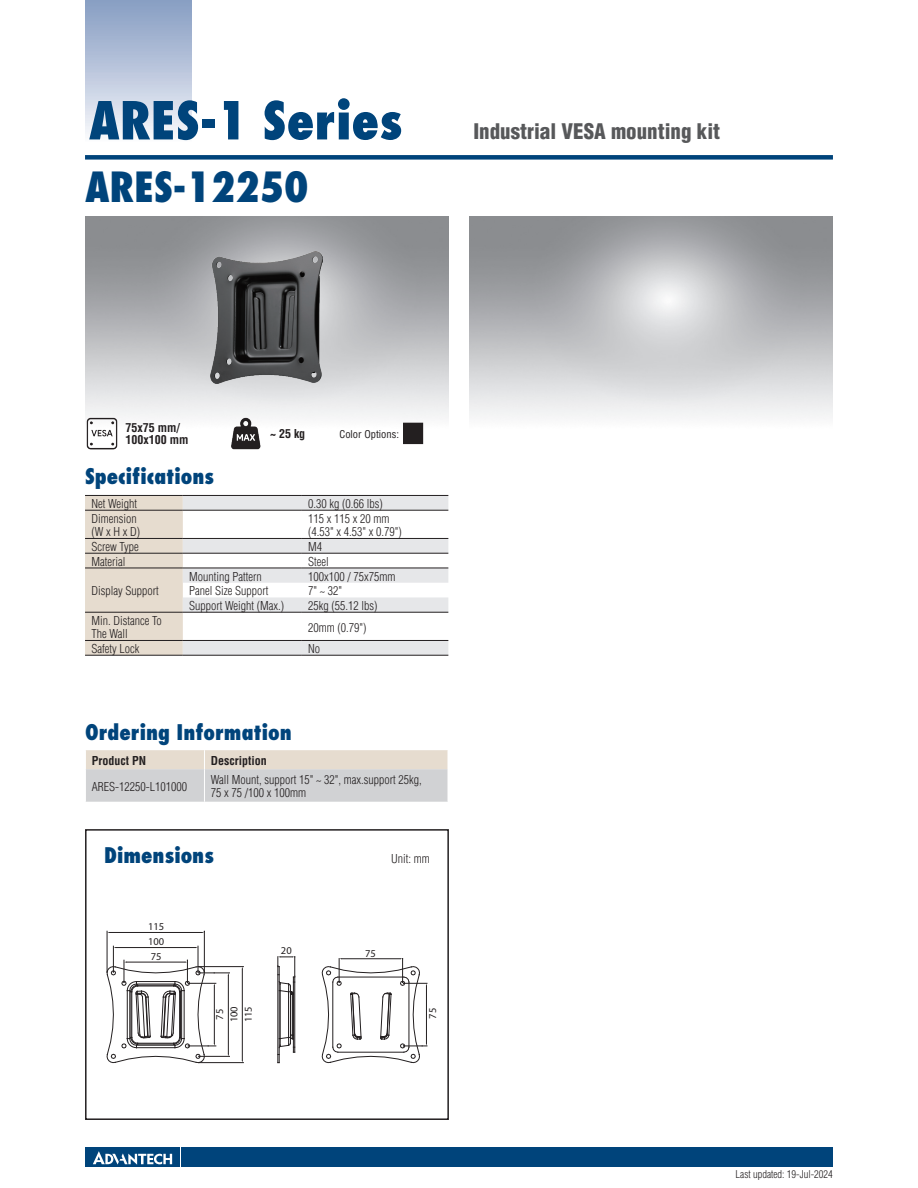
<style>
.page{position:relative;width:918px;height:1188px;background:#fff}
.page>*{position:absolute;margin:0;border:0;box-sizing:border-box;transform-origin:0 0}
.t1{font:800 condensed 51px "Futura";color:#00447b}
.t2{font:800 condensed 40.5px "Futura";color:#00447b}
.t3{font:800 condensed 21px "Futura";color:#00447b}
.t4{font:900 condensed 21px "Helvetica";color:#57585a}
.t5{font:300 condensed 12px/13.5px "Helvetica";color:#231f20}
.t6{font:700 condensed 12px/12px "Helvetica";color:#231f20}
.t7{font:300 condensed 10.5px "Helvetica";color:#231f20}
.t8{font:10.5px/14.4px "Myriad Pro";color:#231f20}
.t9{font:condensed 10.5px "Helvetica";color:#231f20}
</style>
<div class="page">
<div style="left:85px;top:155px;width:748px;height:5px;background:#00447b"></div>
<div style="left:85px;top:0;width:106px;height:143px;background:linear-gradient(to bottom,#849bc1,#f9fafc)"></div>
<div style="left:182px;top:1147px;width:651px;height:20px;background:#00447b"></div>
<div style="left:85px;top:1147px;width:95px;height:20px;background:#00447b"></div>
<svg style="left:93px;top:1151px;width:79px;height:14px"></svg>
<img style="left:85px;top:217px;width:363px;height:212px">
<div style="left:85px;top:829px;width:364px;height:291px;border:2px solid #231f20"></div>
<img style="left:85px;top:417px;width:33px;height:33px">
<img style="left:230px;top:417px;width:33px;height:33px">
<hr style="left:294px;top:977px;width:1px;height:75px;background:#231f20">
<hr style="left:293px;top:994px;width:1px;height:45px;background:#231f20">
<hr style="left:292px;top:994px;width:1px;height:45px;background:#231f20">
<hr style="left:290px;top:986px;width:1px;height:57px;background:#231f20">
<hr style="left:288px;top:992px;width:1px;height:45px;background:#231f20">
<hr style="left:280px;top:991px;width:1px;height:48px;background:#231f20">
<hr style="left:279px;top:967px;width:1px;height:96px;background:#231f20">
<hr style="left:277px;top:967px;width:1px;height:96px;background:#231f20">
<svg style="left:278px;top:1035px;width:17px;height:20px"></svg>
<svg style="left:321px;top:958px;width:106px;height:105px"></svg>
<svg style="left:277px;top:956px;width:19px;height:42px"></svg>
<hr style="left:199px;top:966px;width:44px;height:1px;background:#231f20">
<hr style="left:199px;top:1062px;width:44px;height:1px;background:#231f20">
<hr style="left:242px;top:969px;width:1px;height:91px;background:#231f20">
<hr style="left:199px;top:1056px;width:31px;height:1px;background:#231f20">
<hr style="left:199px;top:973px;width:31px;height:1px;background:#231f20">
<hr style="left:228px;top:975px;width:1px;height:79px;background:#231f20">
<hr style="left:107px;top:931px;width:1px;height:41px;background:#231f20">
<hr style="left:204px;top:931px;width:1px;height:41px;background:#231f20">
<hr style="left:110px;top:932px;width:92px;height:1px;background:#231f20">
<svg style="left:106px;top:946px;width:110px;height:117px"></svg>
<img style="left:211px;top:252px;width:112px;height:131px">
<div style="left:404px;top:423px;width:19px;height:21px;background:#231f20"></div>
<div style="left:403px;top:423px;width:20px;height:21px;border:1px solid #231f20"></div>
<svg style="left:85px;top:496px;width:363px;height:159px"></svg>
<hr style="left:85px;top:495px;width:98px;height:1px;background:#231f20">
<hr style="left:302px;top:495px;width:146px;height:1px;background:#231f20">
<hr style="left:85px;top:510px;width:98px;height:1px;background:#231f20">
<hr style="left:302px;top:510px;width:146px;height:1px;background:#231f20">
<hr style="left:85px;top:538px;width:98px;height:1px;background:#231f20">
<hr style="left:302px;top:538px;width:146px;height:1px;background:#231f20">
<hr style="left:85px;top:553px;width:98px;height:1px;background:#231f20">
<hr style="left:302px;top:553px;width:146px;height:1px;background:#231f20">
<hr style="left:85px;top:568px;width:98px;height:1px;background:#231f20">
<hr style="left:183px;top:495px;width:119px;height:1px;background:#231f20">
<hr style="left:183px;top:510px;width:119px;height:1px;background:#231f20">
<hr style="left:183px;top:538px;width:119px;height:1px;background:#231f20">
<hr style="left:183px;top:553px;width:119px;height:1px;background:#231f20">
<hr style="left:183px;top:568px;width:119px;height:1px;background:#231f20">
<hr style="left:302px;top:568px;width:146px;height:1px;background:#231f20">
<hr style="left:85px;top:612px;width:98px;height:1px;background:#231f20">
<hr style="left:183px;top:612px;width:119px;height:1px;background:#231f20">
<hr style="left:302px;top:612px;width:146px;height:1px;background:#231f20">
<hr style="left:85px;top:640px;width:98px;height:1px;background:#231f20">
<hr style="left:183px;top:640px;width:119px;height:1px;background:#231f20">
<hr style="left:302px;top:640px;width:146px;height:1px;background:#231f20">
<hr style="left:85px;top:655px;width:98px;height:1px;background:#231f20">
<hr style="left:183px;top:655px;width:119px;height:1px;background:#231f20">
<hr style="left:302px;top:655px;width:146px;height:1px;background:#231f20">
<svg style="left:86px;top:750px;width:362px;height:52px;background:#d9d6d2"></svg>
<hr style="left:204px;top:769px;width:1px;height:33px;background:#fff">
<h1 class="t1" style="left:89px;top:89px;width:315px">ARES-1 Series</h1>
<h2 class="t2" style="left:85px;top:162px;width:225px">ARES-12250</h2>
<h3 class="t4" style="left:473px;top:118px;width:248px">Industrial VESA mounting kit</h3>
<p class="t6" style="left:125px;top:422px;width:64px">75x75 mm/<br>100x100 mm</p>
<p class="t6" style="left:270px;top:428px;width:37px">~ 25 kg</p>
<p class="t9" style="left:340px;top:427px;width:61px">Color Options:</p>
<h3 class="t3" style="left:85px;top:463px;width:131px">Specifications</h3>
<p class="t5" style="left:91px;top:497px;width:47px">Net Weight</p>
<p class="t5" style="left:308px;top:497px;width:76px">0.30 kg (0.66 lbs)</p>
<p class="t5" style="left:91px;top:512px;width:50px">Dimension (W x H x D)</p>
<p class="t5" style="left:308px;top:512px;width:95px">115 x 115 x 20 mm (4.53" x 4.53" x 0.79")</p>
<p class="t5" style="left:91px;top:540px;width:49px">Screw Type</p>
<p class="t5" style="left:308px;top:540px;width:15px">M4</p>
<p class="t5" style="left:91px;top:555px;width:35px">Material</p>
<p class="t5" style="left:308px;top:555px;width:22px">Steel</p>
<p class="t5" style="left:91px;top:584px;width:69px">Display Support</p>
<p class="t5" style="left:189px;top:569px;width:74px">Mounting Pattern</p>
<p class="t5" style="left:308px;top:569px;width:89px">100x100 / 75x75mm</p>
<p class="t5" style="left:189px;top:584px;width:81px">Panel Size Support</p>
<p class="t5" style="left:308px;top:584px;width:36px">7" ~ 32"</p>
<p class="t5" style="left:189px;top:599px;width:97px">Support Weight (Max.)</p>
<p class="t5" style="left:308px;top:599px;width:71px">25kg (55.12 lbs)</p>
<p class="t5" style="left:91px;top:614px;width:72px">Min. Distance To<br>The Wall</p>
<p class="t5" style="left:308px;top:620px;width:60px">20mm (0.79")</p>
<p class="t5" style="left:91px;top:642px;width:49px">Safety Lock</p>
<p class="t5" style="left:308px;top:642px;width:13px">No</p>
<h3 class="t3" style="left:85px;top:719px;width:208px">Ordering Information</h3>
<p class="t6" style="left:92px;top:755px;width:56px">Product PN</p>
<p class="t6" style="left:211px;top:755px;width:57px">Description</p>
<p class="t5" style="left:92px;top:780px;width:97px">ARES-12250-L101000</p>
<p class="t5" style="left:211px;top:773px;width:213px">Wall Mount, support 15" ~ 32", max.support 25kg,<br>75 x 75 /100 x 100mm</p>
<h3 class="t3" style="left:104px;top:842px;width:111px">Dimensions</h3>
<p class="t5" style="left:391px;top:852px;width:40px">Unit: mm</p>
<p class="t8" style="left:148px;top:919px;width:18px;line-height:14.9px">115<br>100</p>
<p class="t8" style="left:151px;top:949px;width:12px">75</p>
<p class="t8" style="left:281px;top:943px;width:12px">20</p>
<p class="t8" style="left:365px;top:946px;width:12px">75</p>
<p class="t8" style="left:212px;top:1022px;width:18px;rotate:-90deg">75<br>100<br>115</p>
<p class="t8" style="left:425px;top:1019px;width:12px;rotate:-90deg">75</p>
<p class="t7" style="left:736px;top:1167px;width:99px">Last updated: 19-Jul-2024</p>
</div>
